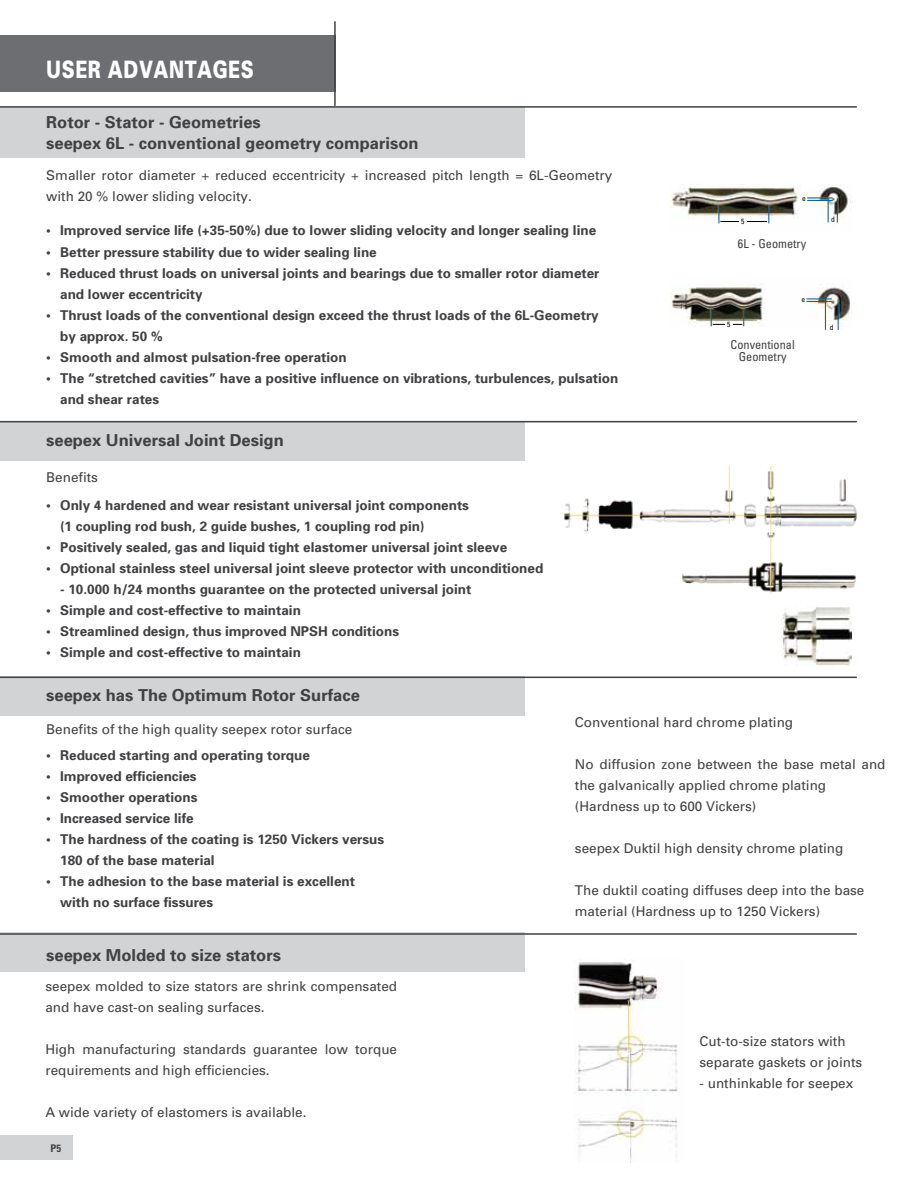
<style>
.page{position:relative;width:918px;height:1188px;background:#fff}
.page>*{position:absolute;margin:0;border:0;box-sizing:border-box;transform-origin:0 0}
.t1{font:900 24px "Univers";letter-spacing:.03em;color:#fff;scale:.75 1}
.t2{font:700 16.5px/21px "Univers";color:#414042}
.t3{font:700 13.5px/21px "Univers";color:#414042}
.t4{font:13.5px/21px "Univers";color:#414042}
.t5{font:condensed 12.3px/12px "Univers";color:#414042;text-align:center}
.t6{font:700 condensed 10.5px "Univers";color:#414042}
.t7{font:condensed 7.5px "Univers";color:#000}
</style>
<div class="page">
<div style="left:0;top:422px;width:524px;height:39px;background:#d1d3d4"></div>
<div style="left:0;top:676px;width:524px;height:39px;background:#d1d3d4"></div>
<div style="left:0;top:933px;width:524px;height:39px;background:#d1d3d4"></div>
<div style="left:0;top:107px;width:524px;height:51px;background:#d1d3d4"></div>
<img style="left:671px;top:185px;width:180px;height:39px">
<img style="left:671px;top:284px;width:180px;height:43px">
<div style="left:0;top:36px;width:336px;height:56px;background:#6d6e71"></div>
<svg style="left:719px;top:206px;width:1px;height:17px"></svg>
<svg style="left:768px;top:206px;width:1px;height:17px"></svg>
<hr style="left:720px;top:221px;width:47px;height:1px;background:#000">
<svg style="left:739px;top:219px;width:7px;height:5px"></svg>
<svg style="left:711px;top:309px;width:33px;height:18px"></svg>
<svg style="left:806px;top:299px;width:26px;height:3px"></svg>
<svg style="left:807px;top:198px;width:31px;height:25px"></svg>
<hr style="left:825px;top:299px;width:1px;height:31px;background:#00599a">
<hr style="left:838px;top:299px;width:1px;height:31px;background:#00599a">
<img style="left:564px;top:467px;width:293px;height:127px">
<img style="left:782px;top:607px;width:70px;height:58px">
<img style="left:574px;top:960px;width:104px;height:203px">
<hr style="left:0;top:933px;width:857px;height:2px;background:#414042">
<hr style="left:0;top:677px;width:857px;height:1px;background:#414042">
<hr style="left:0;top:421px;width:857px;height:1px;background:#414042">
<hr style="left:0;top:106px;width:857px;height:2px;background:#414042">
<hr style="left:334px;top:21px;width:2px;height:85px;background:#414042">
<div style="left:0;top:1136px;width:72px;height:24px;background:#d1d3d4"></div>
<h1 class="t1" style="left:46px;top:55px;width:278px">USER ADVANTAGES</h1>
<p class="t2" style="left:46px;top:111px;width:374px">Rotor - Stator - Geometries<br>seepex 6L - conventional geometry comparison</p>
<p class="t4" style="left:46px;top:164px;width:568px">Smaller rotor diameter + reduced eccentricity + increased pitch length = 6L-Geometry with 20 % lower sliding velocity.</p>
<p class="t3" style="left:46px;top:220px;width:551px">• Improved service life (+35-50%) due to lower sliding velocity and longer sealing line</p>
<p class="t3" style="left:46px;top:241px;width:332px">• Better pressure stability due to wider sealing line</p>
<p class="t3" style="left:60px;top:262px;width:541px;text-indent:-14px">• Reduced thrust loads on universal joints and bearings due to smaller rotor diameter and lower eccentricity</p>
<p class="t3" style="left:60px;top:304px;width:540px;text-indent:-14px">• Thrust loads of the conventional design exceed the thrust loads of the 6L-Geometry by approx. 50 %</p>
<p class="t3" style="left:46px;top:346px;width:302px">• Smooth and almost pulsation-free operation</p>
<p class="t3" style="left:60px;top:367px;width:560px;text-indent:-14px">• The “stretched cavities” have a positive influence on vibrations, turbulences, pulsation and shear rates</p>
<p class="t2" style="left:46px;top:429px;width:239px">seepex Universal Joint Design</p>
<p class="t4" style="left:46px;top:467px;width:53px">Benefits</p>
<p class="t3" style="left:60px;top:494px;width:410px;text-indent:-14px">• Only 4 hardened and wear resistant universal joint components (1 coupling rod bush, 2 guide bushes, 1 coupling rod pin)</p>
<p class="t3" style="left:46px;top:536px;width:463px">• Positively sealed, gas and liquid tight elastomer universal joint sleeve</p>
<p class="t3" style="left:46px;top:557px;width:499px">• Optional stainless steel universal joint sleeve protector with unconditioned</p>
<p class="t3" style="left:60px;top:578px;width:413px">- 10.000 h/24 months guarantee on the protected universal joint</p>
<p class="t3" style="left:46px;top:599px;width:256px">• Simple and cost-effective to maintain</p>
<p class="t3" style="left:46px;top:620px;width:354px">• Streamlined design, thus improved NPSH conditions</p>
<p class="t3" style="left:46px;top:641px;width:256px">• Simple and cost-effective to maintain</p>
<p class="t2" style="left:46px;top:685px;width:315px">seepex has The Optimum Rotor Surface</p>
<p class="t7" style="left:741px;top:217px;width:5px">5</p>
<p class="t7" style="left:802px;top:193px;width:5px">e</p>
<p class="t5" style="left:738px;top:238px;width:70px">6L - Geometry</p>
<p class="t7" style="left:727px;top:320px;width:5px">5</p>
<p class="t7" style="left:801px;top:294px;width:5px">e</p>
<p class="t5" style="left:731px;top:338px;width:66px">Conventional<br>Geometry</p>
<p class="t7" style="left:831px;top:215px;width:5px">d</p>
<p class="t7" style="left:830px;top:322px;width:5px">d</p>
<p class="t4" style="left:46px;top:719px;width:308px">Benefits of the high quality seepex rotor surface</p>
<p class="t3" style="left:46px;top:744px;width:265px">• Reduced starting and operating torque</p>
<p class="t3" style="left:46px;top:765px;width:152px">• Improved efficiencies</p>
<p class="t3" style="left:46px;top:786px;width:153px">• Smoother operations</p>
<p class="t3" style="left:46px;top:807px;width:149px">• Increased service life</p>
<p class="t3" style="left:60px;top:828px;width:326px;text-indent:-14px">• The hardness of the coating is 1250 Vickers versus<br>180 of the base material</p>
<p class="t3" style="left:60px;top:870px;width:296px;text-indent:-14px">• The adhesion to the base material is excellent with no surface fissures</p>
<p class="t2" style="left:46px;top:944px;width:236px">seepex Molded to size stators</p>
<p class="t4" style="left:45px;top:975px;width:353px">seepex molded to size stators are shrink compensated and have cast-on sealing surfaces.</p>
<p class="t4" style="left:45px;top:1038px;width:353px">High manufacturing standards guarantee low torque requirements and high efficiencies.</p>
<p class="t4" style="left:45px;top:1101px;width:263px">A wide variety of elastomers is available.</p>
<p class="t6" style="left:51px;top:1142px;width:12px">P5</p>
<p class="t4" style="left:575px;top:711px;width:220px">Conventional hard chrome plating</p>
<p class="t4" style="left:575px;top:753px;width:312px">No diffusion zone between the base metal and the galvanically applied chrome plating (Hardness up to 600 Vickers)</p>
<p class="t4" style="left:575px;top:837px;width:270px">seepex Duktil high density chrome plating</p>
<p class="t4" style="left:575px;top:879px;width:291px">The duktil coating diffuses deep into the base material (Hardness up to 1250 Vickers)</p>
<p class="t4" style="left:700px;top:1031px;width:164px">Cut-to-size stators with separate gaskets or joints</p>
<p class="t4" style="left:700px;top:1073px;width:155px">- unthinkable for seepex</p>
</div>
